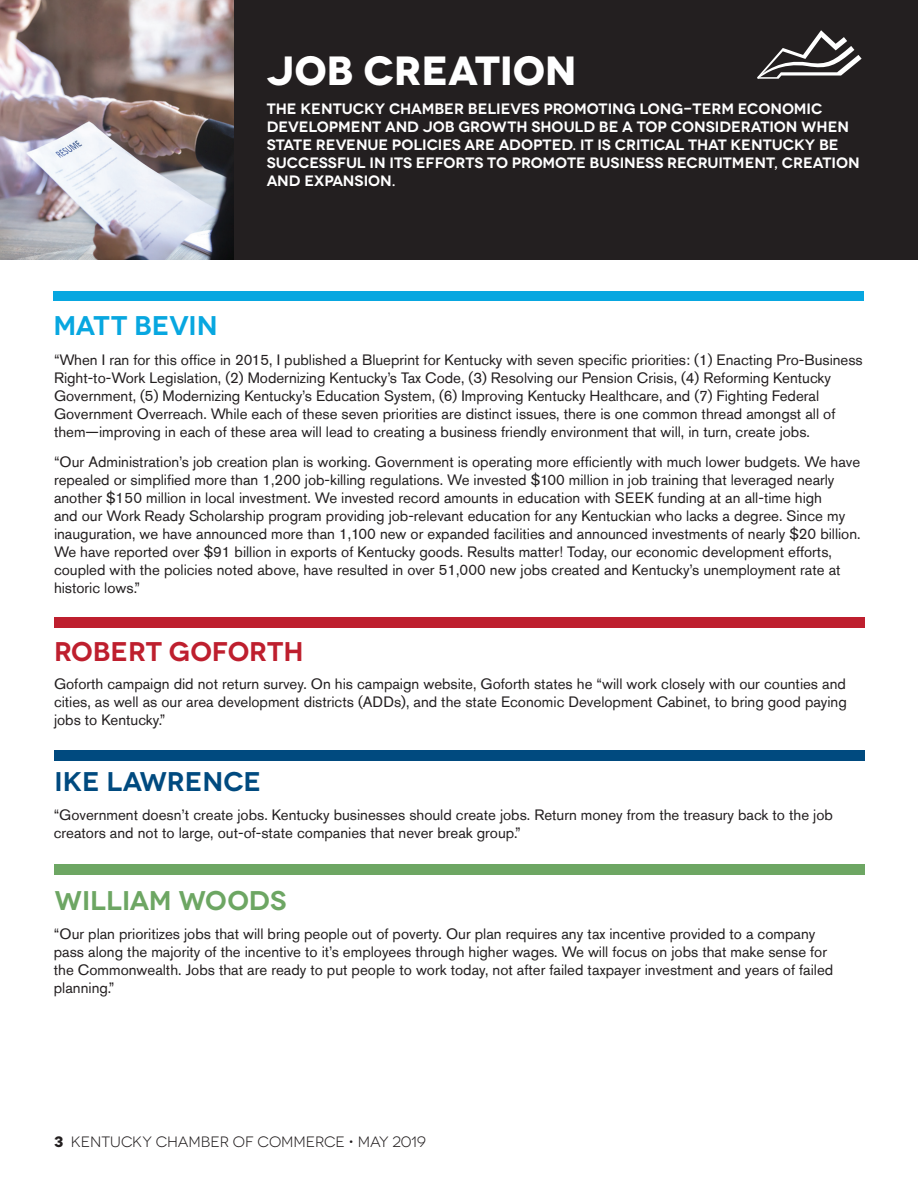
<style>
.page{position:relative;width:918px;height:1188px;background:#fff}
.page>*{position:absolute;margin:0;border:0;box-sizing:border-box;transform-origin:0 0}
.t1{font:700 40.8px "Novecentowide";letter-spacing:-.01em;color:#fff}
.t2{font:600 27px "Novecentowide";letter-spacing:-.005em;color:#be1f2e}
.t3{font:600 27px "Novecentowide";letter-spacing:-.005em;color:#6da663}
.t4{font:600 27px "Novecentowide";color:#004a7f}
.t5{font:600 27px "Novecentowide";color:#08a7e0}
.t6{font:15px/18px "Akzidenz Grotesk Std";color:#231f20}
.t7{font:600 15px/18px "Novecentowide";color:#fff}
.t8{font:15px "Novecentowide";color:#231f20}
.s1{font-weight:700}
</style>
<div class="page">
<div style="left:0;top:0;width:918px;height:259px;background:#231f20"></div>
<img style="left:0;top:0;width:234px;height:259px">
<div style="left:54px;top:617px;width:811px;height:11px;background:#be1f2e"></div>
<div style="left:54px;top:291px;width:810px;height:10px;background:#08a7e0"></div>
<div style="left:54px;top:750px;width:811px;height:11px;background:#004a7f"></div>
<div style="left:54px;top:864px;width:811px;height:11px;background:#6da663"></div>
<svg style="left:757px;top:30px;width:105px;height:49px"></svg>
<h1 class="t1" style="left:267px;top:45px;width:312px">JOB CREATION</h1>
<p class="t7" style="left:267px;top:100px;width:594px">THE KENTUCKY CHAMBER BELIEVES PROMOTING LONG-TERM ECONOMIC DEVELOPMENT AND JOB GROWTH SHOULD BE A TOP CONSIDERATION WHEN STATE REVENUE POLICIES ARE ADOPTED. IT IS CRITICAL THAT KENTUCKY BE SUCCESSFUL IN ITS EFFORTS TO PROMOTE BUSINESS RECRUITMENT, CREATION AND EXPANSION.</p>
<h2 class="t5" style="left:54px;top:309px;width:166px">MATT BEVIN</h2>
<p class="t6" style="left:54px;top:350px;width:810px">“When I ran for this office in 2015, I published a Blueprint for Kentucky with seven specific priorities: (1) Enacting Pro-Business Right-to-Work Legislation, (2) Modernizing Kentucky’s Tax Code, (3) Resolving our Pension Crisis, (4) Reforming Kentucky Government, (5) Modernizing Kentucky’s Education System, (6) Improving Kentucky Healthcare, and (7) Fighting Federal Government Overreach. While each of these seven priorities are distinct issues, there is one common thread amongst all of them—improving in each of these area will lead to creating a business friendly environment that will, in turn, create jobs.</p>
<p class="t6" style="left:54px;top:452px;width:808px">“Our Administration’s job creation plan is working. Government is operating more efficiently with much lower budgets. We have repealed or simplified more than 1,200 job-killing regulations. We invested $100 million in job training that leveraged nearly another $150 million in local investment. We invested record amounts in education with SEEK funding at an all-time high<br>and our Work Ready Scholarship program providing job-relevant education for any Kentuckian who lacks a degree. Since my inauguration, we have announced more than 1,100 new or expanded facilities and announced investments of nearly $20 billion.<br>We have reported over $91 billion in exports of Kentucky goods. Results matter! Today, our economic development efforts, coupled with the policies noted above, have resulted in over 51,000 new jobs created and Kentucky’s unemployment rate at historic lows.”</p>
<h2 class="t2" style="left:54px;top:635px;width:251px">ROBERT GOFORTH</h2>
<p class="t6" style="left:54px;top:675px;width:794px;text-align:justify">Goforth campaign did not return survey. On his campaign website, Goforth states he “will work closely with our counties and cities, as well as our area development districts (ADDs), and the state Economic Development Cabinet, to bring good paying jobs to Kentucky.”</p>
<h2 class="t4" style="left:55px;top:765px;width:208px">IKE LAWRENCE</h2>
<p class="t6" style="left:54px;top:805px;width:781px">“Government doesn’t create jobs. Kentucky businesses should create jobs. Return money from the treasury back to the job creators and not to large, out-of-state companies that never break group.”</p>
<h2 class="t3" style="left:55px;top:884px;width:233px">WILLIAM WOODS</h2>
<p class="t6" style="left:54px;top:925px;width:781px">“Our plan prioritizes jobs that will bring people out of poverty. Our plan requires any tax incentive provided to a company pass along the majority of the incentive to it’s employees through higher wages. We will focus on jobs that make sense for the Commonwealth. Jobs that are ready to put people to work today, not after failed taxpayer investment and years of failed planning.”</p>
<p class="t8" style="left:54px;top:1133px;width:374px"><span class="s1">3</span> KENTUCKY CHAMBER OF COMMERCE • MAY 2019</p>
</div>
